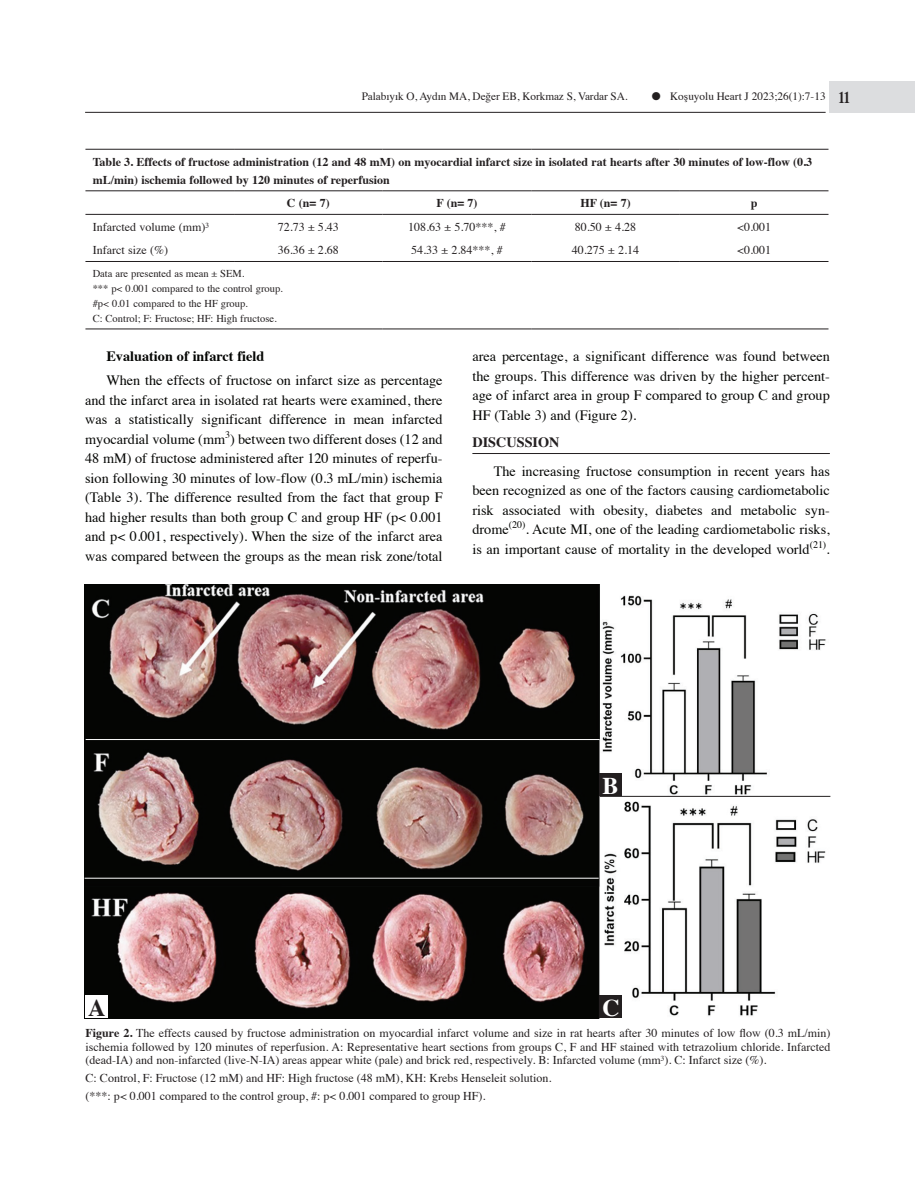
<style>
.page{position:relative;width:915px;height:1191px;background:#fff}
.page>*{position:absolute;margin:0;border:0;box-sizing:border-box;transform-origin:0 0}
.t1{font:700 24px "Times";color:#fff}
.t2{font:700 24px "Times";color:#231f20}
.t3{font:14.25px/19.5px "Times";color:#040503;text-align:justify}
.t4{font:700 14.25px "Times";color:#040503}
.t5{font:700 14.25px "Times";color:#231f20}
.t6{font:12px/13.5px "Times";color:#231f20;text-align:justify}
.t7{font:700 12px/18px "Times";color:#231f20}
.t8{font:11.25px "Times";letter-spacing:-.005em;color:#231f20}
.t9{font:10.5px/15px "Times";color:#231f20}
.s1{font-weight:700;font-size:16.5px}
.s2{font-weight:700}
</style>
<div class="page">
<div style="left:829px;top:81px;width:85px;height:32px;background:#dcdddf"></div>
<hr style="left:85px;top:112px;width:740px;height:1px;background:#231f20">
<hr style="left:472px;top:453px;width:357px;height:1px;background:#231f20">
<hr style="left:85px;top:149px;width:149px;height:1px;background:#231f20">
<hr style="left:234px;top:149px;width:148px;height:1px;background:#231f20">
<hr style="left:382px;top:149px;width:149px;height:1px;background:#231f20">
<hr style="left:531px;top:149px;width:148px;height:1px;background:#231f20">
<hr style="left:679px;top:149px;width:149px;height:1px;background:#231f20">
<hr style="left:85px;top:190px;width:149px;height:1px;background:#231f20">
<hr style="left:234px;top:190px;width:148px;height:1px;background:#231f20">
<hr style="left:382px;top:190px;width:149px;height:1px;background:#231f20">
<hr style="left:531px;top:190px;width:148px;height:1px;background:#231f20">
<hr style="left:679px;top:190px;width:149px;height:1px;background:#231f20">
<hr style="left:85px;top:261px;width:149px;height:1px;background:#231f20">
<hr style="left:234px;top:261px;width:148px;height:1px;background:#231f20">
<hr style="left:382px;top:261px;width:149px;height:1px;background:#231f20">
<hr style="left:531px;top:261px;width:148px;height:1px;background:#231f20">
<hr style="left:679px;top:261px;width:149px;height:1px;background:#231f20">
<hr style="left:85px;top:328px;width:149px;height:1px;background:#231f20">
<hr style="left:234px;top:328px;width:148px;height:1px;background:#231f20">
<hr style="left:382px;top:328px;width:149px;height:1px;background:#231f20">
<hr style="left:531px;top:328px;width:148px;height:1px;background:#231f20">
<hr style="left:679px;top:328px;width:149px;height:1px;background:#231f20">
<hr style="left:85px;top:214px;width:149px;height:1px;background:#231f20">
<hr style="left:234px;top:214px;width:148px;height:1px;background:#231f20">
<hr style="left:382px;top:214px;width:149px;height:1px;background:#231f20">
<hr style="left:531px;top:214px;width:148px;height:1px;background:#231f20">
<hr style="left:679px;top:214px;width:149px;height:1px;background:#231f20">
<img style="left:85px;top:584px;width:745px;height:434px">
<div style="left:85px;top:995px;width:22px;height:23px;background:#fff"></div>
<div style="left:599px;top:995px;width:22px;height:23px;background:#231f20"></div>
<div style="left:599px;top:773px;width:22px;height:23px;background:#231f20"></div>
<hr style="left:599px;top:796px;width:231px;height:1px;background:#231f20">
<hr style="left:86px;top:739px;width:513px;height:1px;background:#fff">
<hr style="left:85px;top:878px;width:513px;height:1px;background:#fff">
<p class="t8" style="left:361px;top:85px;width:267px">Palabıyık O, Aydın MA, Değer EB, Korkmaz S, Vardar SA.</p>
<p class="t8" style="left:651px;top:85px;width:200px">● Koşuyolu Heart J 2023;26(1):7-13 <span class="s1">11</span></p>
<p class="t7" style="left:93px;top:151px;width:720px">Table 3. Effects of fructose administration (12 and 48 mM) on myocardial infarct size in isolated rat hearts after 30 minutes of low-flow (0.3 mL/min) ischemia followed by 120 minutes of reperfusion</p>
<p class="t7" style="left:287px;top:193px;width:44px">C (n= 7)</p>
<p class="t7" style="left:436px;top:193px;width:42px">F (n= 7)</p>
<p class="t7" style="left:580px;top:193px;width:52px">HF (n= 7)</p>
<p class="t7" style="left:750px;top:193px;width:8px">p</p>
<p class="t6" style="left:93px;top:219px;width:118px">Infarcted volume (mm)³</p>
<p class="t6" style="left:278px;top:219px;width:63px">72.73 ± 5.43</p>
<p class="t6" style="left:408px;top:219px;width:99px">108.63 ± 5.70***, #</p>
<p class="t6" style="left:574px;top:219px;width:63px">80.50 ± 4.28</p>
<p class="t6" style="left:737px;top:219px;width:35px">&lt;0.001</p>
<p class="t6" style="left:93px;top:242px;width:77px">Infarct size (%)</p>
<p class="t6" style="left:277px;top:242px;width:63px">36.36 ± 2.68</p>
<p class="t6" style="left:411px;top:242px;width:93px">54.33 ± 2.84***, #</p>
<p class="t6" style="left:571px;top:242px;width:69px">40.275 ± 2.14</p>
<p class="t6" style="left:737px;top:242px;width:35px">&lt;0.001</p>
<p class="t9" style="left:93px;top:265px;width:192px">Data are presented as mean ± SEM.<br>*** p&lt; 0.001 compared to the control group. #p&lt; 0.01 compared to the HF group.<br>C: Control; F: Fructose; HF: High fructose.</p>
<p class="t4" style="left:106px;top:343px;width:159px">Evaluation of infarct field</p>
<p class="t3" style="left:85px;top:369px;width:359px;text-indent:21px">When the effects of fructose on infarct size as percentage and the infarct area in isolated rat hearts were examined, there was a statistically significant difference in mean infarcted myocardial volume (mm<sup>3</sup>) between two different doses (12 and 48 mM) of fructose administered after 120 minutes of reperfu&shy;sion following 30 minutes of low-flow (0.3 mL/min) ischemia (Table 3). The difference resulted from the fact that group F had higher results than both group C and group HF (p&lt; 0.001 and p&lt; 0.001, respectively). When the size of the infarct area was compared between the groups as the mean risk zone/total</p>
<p class="t3" style="left:472px;top:345px;width:359px">area percentage, a significant difference was found between the groups. This difference was driven by the higher percent&shy;age of infarct area in group F compared to group C and group HF (Table 3) and (Figure 2).</p>
<p class="t5" style="left:472px;top:429px;width:89px">DISCUSSION</p>
<p class="t3" style="left:472px;top:460px;width:359px;text-indent:21px">The increasing fructose consumption in recent years has been recognized as one of the factors causing cardiometabolic risk associated with obesity, diabetes and metabolic syn&shy;drome<sup>(20)</sup>. Acute MI, one of the leading cardiometabolic risks, is an important cause of mortality in the developed world<sup>(21)</sup>.</p>
<h1 class="t1" style="left:602px;top:762px;width:18px">B</h1>
<h1 class="t2" style="left:88px;top:984px;width:19px">A</h1>
<h1 class="t1" style="left:602px;top:985px;width:19px">C</h1>
<p class="t6" style="left:86px;top:1025px;width:746px"><span class="s2">Figure 2.</span> The effects caused by fructose administration on myocardial infarct volume and size in rat hearts after 30 minutes of low flow (0.3 mL/min) ischemia followed by 120 minutes of reperfusion. A: Representative heart sections from groups C, F and HF stained with tetrazolium chloride. Infarcted (dead-IA) and non-infarcted (live-N-IA) areas appear white (pale) and brick red, respectively. B: Infarcted volume (mm³). C: Infarct size (%).</p>
<p class="t6" style="left:86px;top:1067px;width:467px;line-height:17.7px">C: Control, F: Fructose (12 mM) and HF: High fructose (48 mM), KH: Krebs Henseleit solution. (***: p&lt; 0.001 compared to the control group, #: p&lt; 0.001 compared to group HF).</p>
</div>
